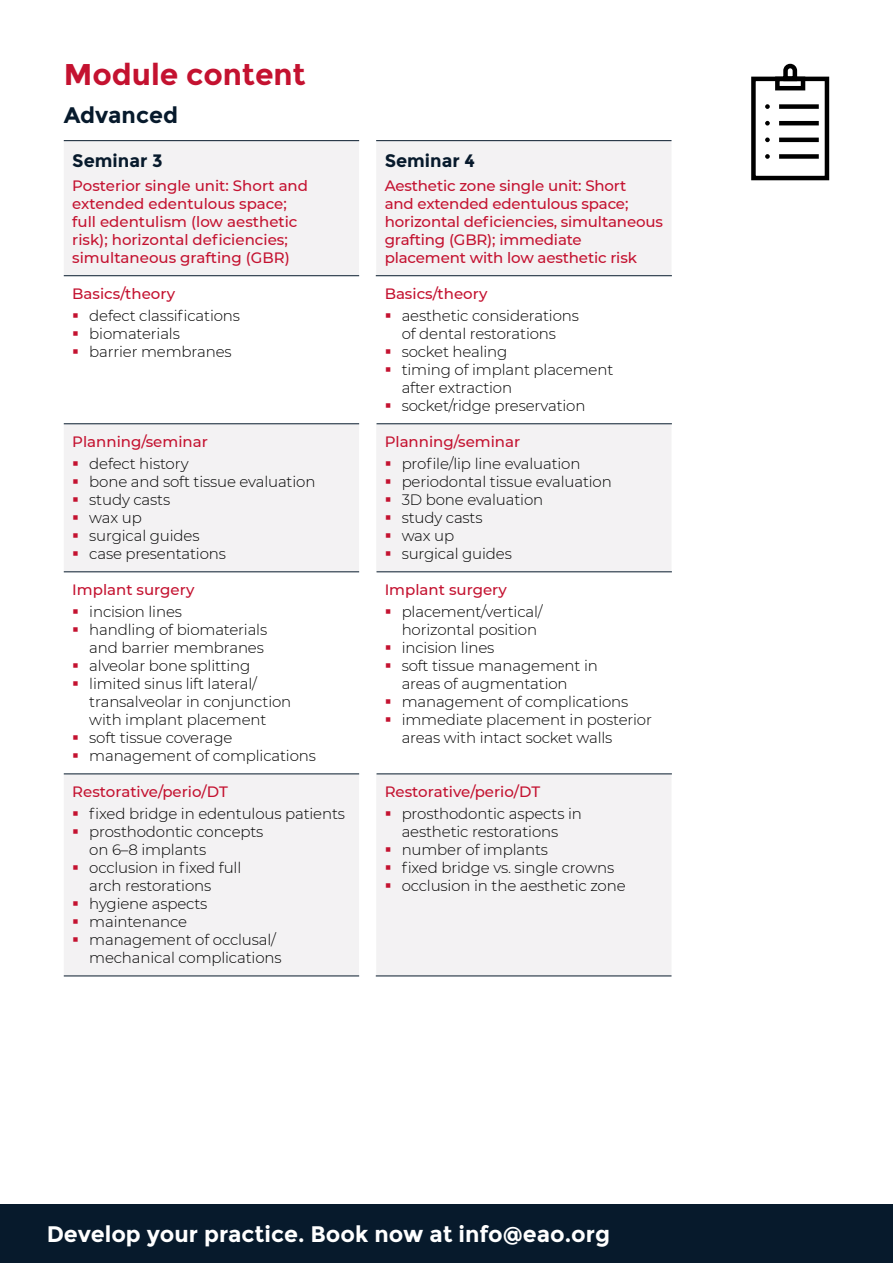
<style>
.page{position:relative;width:893px;height:1263px;background:#fff}
.page>*{position:absolute;margin:0;border:0;box-sizing:border-box;transform-origin:0 0}
.t1{font:700 30px "Montserrat";color:#c41230}
.t2{font:700 22.5px "Montserrat";color:#fff}
.t3{font:700 22.5px "Montserrat";color:#071a2c}
.t4{font:700 18px "Montserrat";color:#071a2c}
.t5{font:300 15px/18px "Montserrat";letter-spacing:-.01em;color:#000}
.t6{font:500 15px/18px "Montserrat";color:#c41230}
.s1{color:#c41230}
</style>
<div class="page">
<div style="left:0;top:1205px;width:893px;height:58px;background:#071a2c"></div>
<div style="left:64px;top:141px;width:607px;height:834px;background:#f3f2f3"></div>
<svg style="left:359px;top:141px;width:17px;height:835px"></svg>
<svg style="left:64px;top:276px;width:312px;height:498px"></svg>
<svg style="left:376px;top:276px;width:295px;height:498px"></svg>
<hr style="left:64px;top:275px;width:295px;height:1px;background:#071a2c">
<hr style="left:64px;top:423px;width:295px;height:1px;background:#071a2c">
<hr style="left:64px;top:571px;width:295px;height:1px;background:#071a2c">
<hr style="left:64px;top:773px;width:295px;height:1px;background:#071a2c">
<hr style="left:64px;top:975px;width:295px;height:1px;background:#071a2c">
<hr style="left:64px;top:140px;width:295px;height:1px;background:#071a2c">
<hr style="left:376px;top:140px;width:295px;height:1px;background:#071a2c">
<hr style="left:376px;top:275px;width:296px;height:1px;background:#071a2c">
<hr style="left:377px;top:423px;width:295px;height:1px;background:#071a2c">
<hr style="left:377px;top:571px;width:295px;height:1px;background:#071a2c">
<hr style="left:377px;top:773px;width:295px;height:1px;background:#071a2c">
<hr style="left:376px;top:975px;width:295px;height:1px;background:#071a2c">
<div style="left:751px;top:77px;width:78px;height:103px;border:4px solid #000"></div>
<div style="left:779px;top:104px;width:40px;height:5px;background:#000"></div>
<svg style="left:765px;top:104px;width:5px;height:5px"></svg>
<hr style="left:779px;top:121px;width:40px;height:4px;background:#000">
<svg style="left:765px;top:121px;width:5px;height:5px"></svg>
<hr style="left:779px;top:138px;width:40px;height:4px;background:#000">
<svg style="left:765px;top:137px;width:5px;height:5px"></svg>
<div style="left:779px;top:154px;width:40px;height:5px;background:#000"></div>
<svg style="left:765px;top:154px;width:5px;height:5px"></svg>
<svg style="left:773px;top:63px;width:34px;height:28px"></svg>
<h1 class="t1" style="left:64px;top:56px;width:243px">Module content</h1>
<h2 class="t3" style="left:64px;top:102px;width:116px">Advanced</h2>
<p class="t4" style="left:72px;top:150px;width:92px">Seminar 3</p>
<p class="t6" style="left:72px;top:176px;width:237px">Posterior single unit: Short and extended edentulous space; full edentulism (low aesthetic risk); horizontal deficiencies; simultaneous grafting (GBR)</p>
<p class="t6" style="left:72px;top:284px;width:104px">Basics/theory</p>
<p class="t5" style="left:72px;top:306px;width:169px"><span class="s1">▪</span> defect classifications</p>
<p class="t5" style="left:72px;top:324px;width:109px"><span class="s1">▪</span> biomaterials</p>
<p class="t5" style="left:72px;top:342px;width:161px"><span class="s1">▪</span> barrier membranes</p>
<p class="t6" style="left:72px;top:432px;width:137px">Planning/seminar</p>
<p class="t5" style="left:72px;top:454px;width:118px"><span class="s1">▪</span> defect history</p>
<p class="t5" style="left:72px;top:472px;width:245px"><span class="s1">▪</span> bone and soft tissue evaluation</p>
<p class="t5" style="left:72px;top:490px;width:99px"><span class="s1">▪</span> study casts</p>
<p class="t5" style="left:72px;top:508px;width:71px"><span class="s1">▪</span> wax up</p>
<p class="t5" style="left:72px;top:526px;width:129px"><span class="s1">▪</span> surgical guides</p>
<p class="t5" style="left:72px;top:544px;width:155px"><span class="s1">▪</span> case presentations</p>
<p class="t6" style="left:72px;top:580px;width:124px">Implant surgery</p>
<p class="t5" style="left:72px;top:602px;width:111px"><span class="s1">▪</span> incision lines</p>
<p class="t5" style="left:72px;top:620px;width:196px;text-align:right"><span class="s1">▪</span> handling of biomaterials and barrier membranes</p>
<p class="t5" style="left:72px;top:656px;width:180px"><span class="s1">▪</span> alveolar bone splitting</p>
<p class="t5" style="left:89px;top:674px;width:204px;text-indent:-17px"><span class="s1">▪</span> limited sinus lift lateral/ transalveolar in conjunction with implant placement</p>
<p class="t5" style="left:72px;top:728px;width:162px"><span class="s1">▪</span> soft tissue coverage</p>
<p class="t5" style="left:72px;top:746px;width:245px"><span class="s1">▪</span> management of complications</p>
<p class="t6" style="left:72px;top:782px;width:157px">Restorative/perio/DT</p>
<p class="t5" style="left:72px;top:804px;width:274px"><span class="s1">▪</span> fixed bridge in edentulous patients</p>
<p class="t5" style="left:89px;top:822px;width:176px;text-indent:-17px"><span class="s1">▪</span> prosthodontic concepts on 6–8 implants</p>
<p class="t5" style="left:89px;top:858px;width:153px;text-indent:-17px"><span class="s1">▪</span> occlusion in fixed full arch restorations</p>
<p class="t5" style="left:72px;top:894px;width:137px"><span class="s1">▪</span> hygiene aspects</p>
<p class="t5" style="left:72px;top:912px;width:116px"><span class="s1">▪</span> maintenance</p>
<p class="t5" style="left:89px;top:930px;width:194px;text-indent:-17px"><span class="s1">▪</span> management of occlusal/ mechanical complications</p>
<p class="t4" style="left:385px;top:150px;width:92px">Seminar 4</p>
<p class="t6" style="left:385px;top:176px;width:280px">Aesthetic zone single unit: Short<br>and extended edentulous space; horizontal deficiencies, simultaneous grafting (GBR); immediate placement with low aesthetic risk</p>
<p class="t6" style="left:385px;top:284px;width:104px">Basics/theory</p>
<p class="t5" style="left:385px;top:306px;width:196px;text-align:center"><span class="s1">▪</span> aesthetic considerations of dental restorations</p>
<p class="t5" style="left:385px;top:342px;width:124px"><span class="s1">▪</span> socket healing</p>
<p class="t5" style="left:402px;top:360px;width:213px;text-indent:-17px"><span class="s1">▪</span> timing of implant placement after extraction</p>
<p class="t5" style="left:385px;top:396px;width:202px"><span class="s1">▪</span> socket/ridge preservation</p>
<p class="t6" style="left:385px;top:432px;width:137px">Planning/seminar</p>
<p class="t5" style="left:385px;top:454px;width:197px"><span class="s1">▪</span> profile/lip line evaluation</p>
<p class="t5" style="left:385px;top:472px;width:229px"><span class="s1">▪</span> periodontal tissue evaluation</p>
<p class="t5" style="left:385px;top:490px;width:160px"><span class="s1">▪</span> 3D bone evaluation</p>
<p class="t5" style="left:385px;top:508px;width:99px"><span class="s1">▪</span> study casts</p>
<p class="t5" style="left:385px;top:526px;width:71px"><span class="s1">▪</span> wax up</p>
<p class="t5" style="left:385px;top:544px;width:129px"><span class="s1">▪</span> surgical guides</p>
<p class="t6" style="left:385px;top:580px;width:124px">Implant surgery</p>
<p class="t5" style="left:402px;top:602px;width:143px;text-indent:-17px"><span class="s1">▪</span> placement/vertical/ horizontal position</p>
<p class="t5" style="left:385px;top:638px;width:111px"><span class="s1">▪</span> incision lines</p>
<p class="t5" style="left:402px;top:656px;width:198px;text-indent:-17px"><span class="s1">▪</span> soft tissue management in areas of augmentation</p>
<p class="t5" style="left:385px;top:692px;width:245px"><span class="s1">▪</span> management of complications</p>
<p class="t5" style="left:402px;top:710px;width:252px;text-indent:-17px"><span class="s1">▪</span> immediate placement in posterior areas with intact socket walls</p>
<p class="t6" style="left:385px;top:782px;width:157px">Restorative/perio/DT</p>
<p class="t5" style="left:385px;top:804px;width:199px;text-align:center"><span class="s1">▪</span> prosthodontic aspects in aesthetic restorations</p>
<p class="t5" style="left:385px;top:840px;width:165px"><span class="s1">▪</span> number of implants</p>
<p class="t5" style="left:385px;top:858px;width:231px"><span class="s1">▪</span> fixed bridge vs. single crowns</p>
<p class="t5" style="left:385px;top:876px;width:242px"><span class="s1">▪</span> occlusion in the aesthetic zone</p>
<h2 class="t2" style="left:47px;top:1220px;width:565px">Develop your practice. Book now at info@eao.org</h2>
</div>
